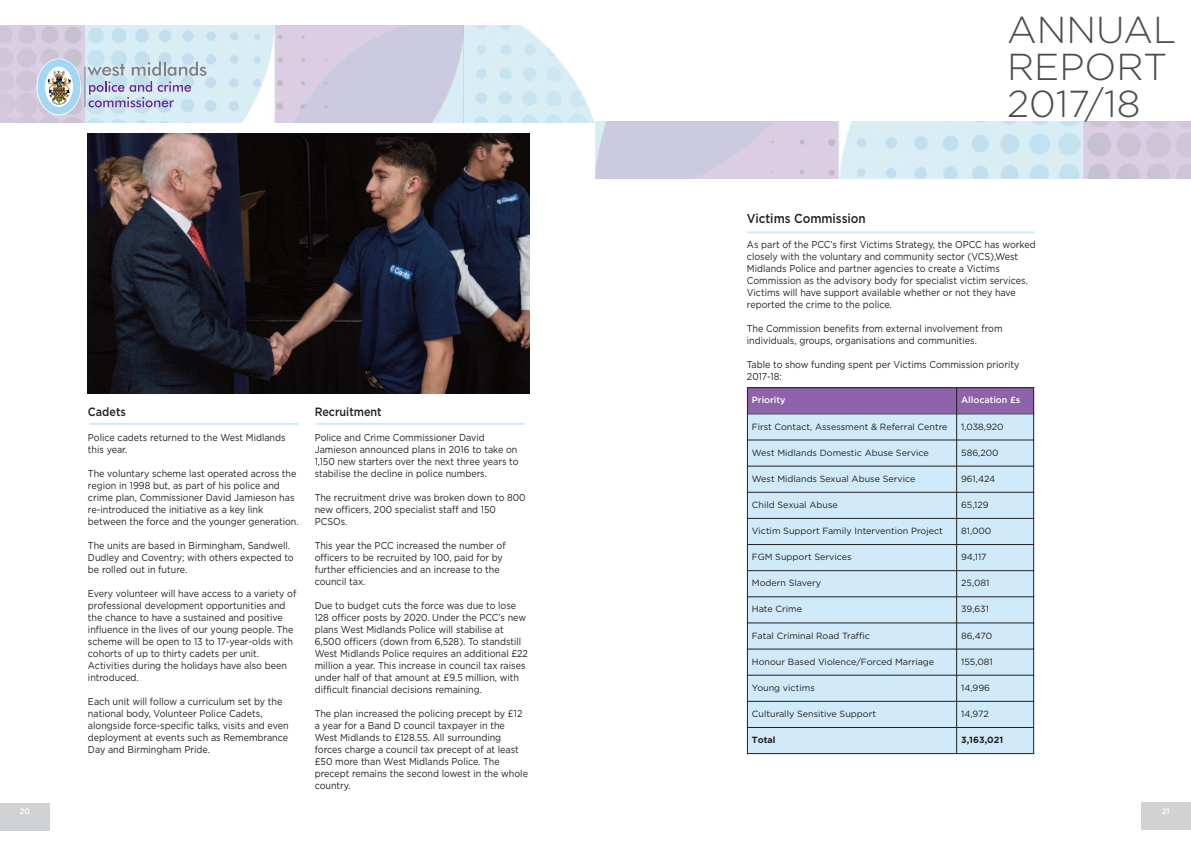
<style>
.page{position:relative;width:1191px;height:842px;background:#fff}
.page>*{position:absolute;margin:0;border:0;box-sizing:border-box;transform-origin:0 0}
.t1{font:300 37.5px/36.9px "Gotham";color:#4b4c4d}
.t2{font:500 13px "Gotham";color:#231f20;scale:.9 1}
.t3{font:500 12px "Gotham";color:#231f20;scale:.9 1}
.t4{font:10px/12px "Gotham";color:#231f20;scale:.9 1}
.t5{font:9px "Gotham";color:#231f20}
.t6{font:500 9px "Gotham";color:#fff}
.t7{font:700 9px "Gotham";color:#231f20}
.t8{font:500 8px "Gotham";color:#fff}
</style>
<div class="page">
<img style="left:595px;top:122px;width:596px;height:57px">
<div style="left:1141px;top:802px;width:50px;height:27px;background:#d1d2d4"></div>
<div style="left:0;top:803px;width:50px;height:27px;background:#d1d2d4"></div>
<img style="left:0;top:26px;width:595px;height:96px">
<svg style="left:37px;top:58px;width:44px;height:57px"></svg>
<svg style="left:41px;top:63px;width:36px;height:48px"></svg>
<div style="left:38px;top:59px;width:42px;height:55px;border:7px solid #a3d8f4;border-radius:50%"></div>
<img style="left:50px;top:71px;width:19px;height:32px">
<svg style="left:87px;top:62px;width:119px;height:45px"></svg>
<hr style="left:84px;top:67px;width:1px;height:40px;background:#7e8083">
<div style="left:747px;top:387px;width:209px;height:27px;background:#8f63a9"></div>
<div style="left:956px;top:387px;width:78px;height:27px;background:#8f63a9"></div>
<div style="left:747px;top:414px;width:209px;height:26px;background:#d0eaf9"></div>
<div style="left:956px;top:414px;width:78px;height:26px;background:#d0eaf9"></div>
<div style="left:747px;top:440px;width:209px;height:26px;background:#d0eaf9"></div>
<div style="left:956px;top:440px;width:78px;height:26px;background:#d0eaf9"></div>
<div style="left:747px;top:466px;width:209px;height:26px;background:#d0eaf9"></div>
<div style="left:956px;top:466px;width:78px;height:26px;background:#d0eaf9"></div>
<div style="left:747px;top:492px;width:209px;height:26px;background:#d0eaf9"></div>
<div style="left:956px;top:492px;width:78px;height:26px;background:#d0eaf9"></div>
<div style="left:747px;top:518px;width:209px;height:26px;background:#d0eaf9"></div>
<div style="left:956px;top:518px;width:78px;height:26px;background:#d0eaf9"></div>
<div style="left:747px;top:544px;width:209px;height:27px;background:#d0eaf9"></div>
<div style="left:956px;top:544px;width:78px;height:27px;background:#d0eaf9"></div>
<div style="left:747px;top:571px;width:209px;height:26px;background:#d0eaf9"></div>
<div style="left:956px;top:571px;width:78px;height:26px;background:#d0eaf9"></div>
<div style="left:747px;top:597px;width:209px;height:26px;background:#d0eaf9"></div>
<div style="left:956px;top:597px;width:78px;height:26px;background:#d0eaf9"></div>
<div style="left:747px;top:623px;width:209px;height:26px;background:#d0eaf9"></div>
<div style="left:956px;top:623px;width:78px;height:26px;background:#d0eaf9"></div>
<div style="left:747px;top:649px;width:209px;height:26px;background:#d0eaf9"></div>
<div style="left:956px;top:649px;width:78px;height:26px;background:#d0eaf9"></div>
<div style="left:747px;top:675px;width:209px;height:26px;background:#d0eaf9"></div>
<div style="left:956px;top:675px;width:78px;height:26px;background:#d0eaf9"></div>
<div style="left:747px;top:701px;width:209px;height:26px;background:#d0eaf9"></div>
<div style="left:956px;top:701px;width:78px;height:26px;background:#d0eaf9"></div>
<div style="left:747px;top:727px;width:209px;height:27px;background:#d0eaf9"></div>
<div style="left:956px;top:727px;width:78px;height:27px;background:#d0eaf9"></div>
<hr style="left:747px;top:387px;width:1px;height:367px;background:#231f20">
<hr style="left:956px;top:387px;width:1px;height:367px;background:#231f20">
<hr style="left:1033px;top:387px;width:1px;height:367px;background:#231f20">
<hr style="left:747px;top:387px;width:287px;height:1px;background:#231f20">
<hr style="left:747px;top:413px;width:287px;height:1px;background:#231f20">
<hr style="left:747px;top:439px;width:287px;height:1px;background:#231f20">
<hr style="left:747px;top:466px;width:287px;height:1px;background:#231f20">
<hr style="left:747px;top:492px;width:287px;height:1px;background:#231f20">
<hr style="left:747px;top:518px;width:287px;height:1px;background:#231f20">
<hr style="left:747px;top:544px;width:287px;height:1px;background:#231f20">
<hr style="left:747px;top:570px;width:287px;height:1px;background:#231f20">
<hr style="left:747px;top:596px;width:287px;height:1px;background:#231f20">
<hr style="left:747px;top:622px;width:287px;height:1px;background:#231f20">
<hr style="left:747px;top:648px;width:287px;height:1px;background:#231f20">
<hr style="left:747px;top:675px;width:287px;height:1px;background:#231f20">
<hr style="left:747px;top:701px;width:287px;height:1px;background:#231f20">
<hr style="left:747px;top:727px;width:287px;height:1px;background:#231f20">
<hr style="left:747px;top:753px;width:287px;height:1px;background:#231f20">
<img style="left:88px;top:133px;width:441px;height:260px">
<hr style="left:89px;top:423px;width:209px;height:2px;background:#d0eaf9">
<hr style="left:316px;top:423px;width:208px;height:2px;background:#d0eaf9">
<hr style="left:747px;top:231px;width:287px;height:2px;background:#d0eaf9">
<p class="t3" style="left:88px;top:405px;width:44px">Cadets</p>
<p class="t4" style="left:88px;top:431px;width:221px">Police cadets returned to the West Midlands this year.</p>
<p class="t4" style="left:88px;top:467px;width:236px">The voluntary scheme last operated across the region in 1998 but, as part of his police and crime plan, Commissioner David Jamieson has re-introduced the initiative as a key link between the force and the younger generation.</p>
<p class="t4" style="left:88px;top:539px;width:230px">The units are based in Birmingham, Sandwell.<br>Dudley and Coventry; with others expected to be rolled out in future.</p>
<p class="t4" style="left:88px;top:587px;width:233px">Every volunteer will have access to a variety of professional development opportunities and the chance to have a sustained and positive influence in the lives of our young people. The scheme will be open to 13 to 17-year-olds with cohorts of up to thirty cadets per unit.<br>Activities during the holidays have also been introduced.</p>
<p class="t4" style="left:88px;top:695px;width:224px">Each unit will follow a curriculum set by the national body, Volunteer Police Cadets, alongside force-specific talks, visits and even deployment at events such as Remembrance Day and Birmingham Pride.</p>
<p class="t3" style="left:315px;top:405px;width:76px">Recruitment</p>
<p class="t4" style="left:315px;top:431px;width:228px">Police and Crime Commissioner David Jamieson announced plans in 2016 to take on 1,150 new starters over the next three years to stabilise the decline in police numbers.</p>
<p class="t4" style="left:315px;top:491px;width:236px">The recruitment drive was broken down to 800 new officers, 200 specialist staff and 150<br>PCSOs.</p>
<p class="t4" style="left:315px;top:539px;width:214px">This year the PCC increased the number of officers to be recruited by 100, paid for by further efficiencies and an increase to the council tax.</p>
<p class="t4" style="left:315px;top:599px;width:238px">Due to budget cuts the force was due to lose 128 officer posts by 2020. Under the PCC’s new plans West Midlands Police will stabilise at 6,500 officers (down from 6,528). To standstill West Midlands Police requires an additional £22 million a year. This increase in council tax raises under half of that amount at £9.5 million, with difficult financial decisions remaining.</p>
<p class="t4" style="left:315px;top:707px;width:238px">The plan increased the policing precept by £12 a year for a Band D council taxpayer in the West Midlands to £128.55. All surrounding forces charge a council tax precept of at least £50 more than West Midlands Police. The precept remains the second lowest in the whole country.</p>
<h1 class="t1" style="left:1007px;top:11px;width:171px">ANNUAL<br>REPORT<br>2017/18</h1>
<h2 class="t2" style="left:747px;top:211px;width:134px">Victims Commission</h2>
<p class="t4" style="left:747px;top:238px;width:322px">As part of the PCC’s first Victims Strategy, the OPCC has worked closely with the voluntary and community sector (VCS),West Midlands Police and partner agencies to create a Victims Commission as the advisory body for specialist victim services.<br>Victims will have support available whether or not they have reported the crime to the police.</p>
<p class="t4" style="left:747px;top:322px;width:285px">The Commission benefits from external involvement from individuals, groups, organisations and communities.</p>
<p class="t4" style="left:747px;top:358px;width:304px">Table to show funding spent per Victims Commission priority<br>2017-18:</p>
<p class="t6" style="left:752px;top:395px;width:35px">Priority</p>
<p class="t6" style="left:961px;top:395px;width:61px">Allocation £s</p>
<p class="t5" style="left:752px;top:421px;width:197px">First Contact, Assessment &amp; Referral Centre</p>
<p class="t5" style="left:961px;top:421px;width:44px">1,038,920</p>
<p class="t5" style="left:752px;top:447px;width:178px">West Midlands Domestic Abuse Service</p>
<p class="t5" style="left:961px;top:447px;width:39px">586,200</p>
<p class="t5" style="left:752px;top:474px;width:165px">West Midlands Sexual Abuse Service</p>
<p class="t5" style="left:961px;top:474px;width:36px">961,424</p>
<p class="t5" style="left:752px;top:500px;width:87px">Child Sexual Abuse</p>
<p class="t5" style="left:961px;top:500px;width:29px">65,129</p>
<p class="t5" style="left:752px;top:526px;width:192px">Victim Support Family Intervention Project</p>
<p class="t5" style="left:961px;top:526px;width:32px">81,000</p>
<p class="t5" style="left:752px;top:552px;width:101px">FGM Support Services</p>
<p class="t5" style="left:961px;top:552px;width:27px">94,117</p>
<p class="t5" style="left:752px;top:578px;width:71px">Modern Slavery</p>
<p class="t5" style="left:961px;top:578px;width:30px">25,081</p>
<p class="t5" style="left:752px;top:604px;width:52px">Hate Crime</p>
<p class="t5" style="left:961px;top:604px;width:29px">39,631</p>
<p class="t5" style="left:752px;top:630px;width:120px">Fatal Criminal Road Traffic</p>
<p class="t5" style="left:961px;top:630px;width:33px">86,470</p>
<p class="t5" style="left:752px;top:656px;width:184px">Honour Based Violence/Forced Marriage</p>
<p class="t5" style="left:961px;top:656px;width:33px">155,081</p>
<p class="t5" style="left:752px;top:683px;width:64px">Young victims</p>
<p class="t5" style="left:961px;top:683px;width:30px">14,996</p>
<p class="t5" style="left:752px;top:709px;width:125px">Culturally Sensitive Support</p>
<p class="t5" style="left:961px;top:709px;width:29px">14,972</p>
<p class="t7" style="left:752px;top:735px;width:25px">Total</p>
<p class="t7" style="left:961px;top:735px;width:44px">3,163,021</p>
<p class="t8" style="left:19px;top:806px;width:12px">20</p>
<p class="t8" style="left:1161px;top:806px;width:10px">21</p>
</div>
